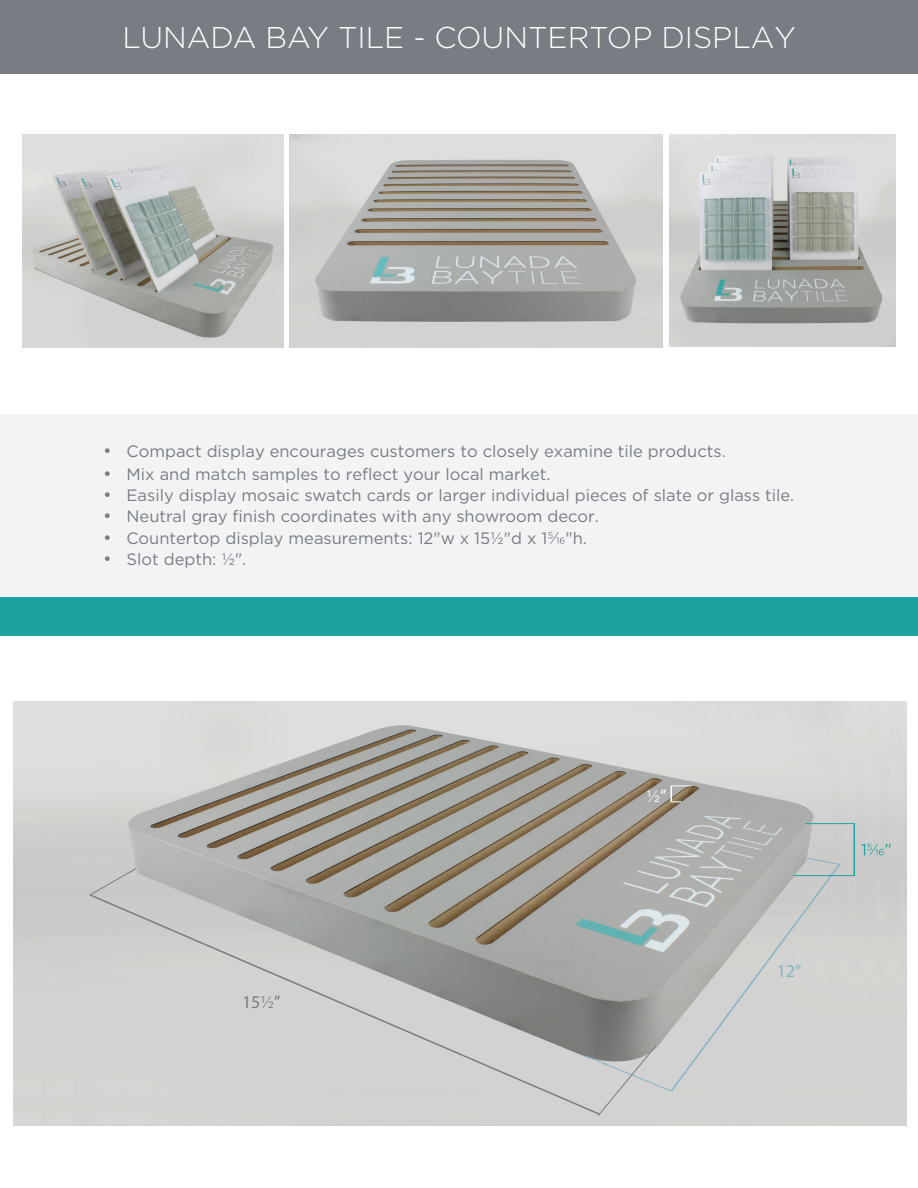
<style>
.page{position:relative;width:918px;height:1188px;background:#fff}
.page>*{position:absolute;margin:0;border:0;box-sizing:border-box;transform-origin:0 0}
.t1{font:300 30px "Gotham";color:#fff}
.t2{font:18px "Myriad Pro";color:#787d83}
.t3{font:18px "Myriad Pro";color:#83b5c7}
.t4{font:16.5px "Gotham";color:#787d83}
.t5{font:16.5px "Gotham";color:#fff}
.s1{font-size:18px}
.s2{font-family:"Gotham";font-size:16.5px}
.s3{font-family:"Myriad Pro";font-size:18px}
</style>
<div class="page">
<div style="left:0;top:0;width:918px;height:74px;background:#787d83"></div>
<div style="left:0;top:414px;width:918px;height:209px;background:#f2f3f4"></div>
<div style="left:0;top:597px;width:918px;height:39px;background:#1ea2a1"></div>
<svg style="left:548px;top:532px;width:17px;height:12px"></svg>
<img style="left:670px;top:135px;width:225px;height:212px">
<img style="left:22px;top:135px;width:261px;height:212px">
<img style="left:290px;top:135px;width:372px;height:212px">
<img style="left:14px;top:702px;width:893px;height:423px">
<svg style="left:88px;top:893px;width:497px;height:223px;background:#bfbfbd"></svg>
<svg style="left:88px;top:867px;width:49px;height:29px"></svg>
<svg style="left:585px;top:857px;width:257px;height:260px;background:#bebfbe"></svg>
<hr style="left:854px;top:823px;width:1px;height:53px;background:#1ea2a1">
<hr style="left:805px;top:823px;width:49px;height:1px;background:#1ea2a1">
<hr style="left:794px;top:875px;width:60px;height:1px;background:#1ea2a1">
<svg style="left:671px;top:786px;width:21px;height:16px"></svg>
<svg style="left:861px;top:844px;width:30px;height:11px"></svg>
<h1 class="t1" style="left:122px;top:18px;width:675px">LUNADA BAY TILE - COUNTERTOP DISPLAY</h1>
<p class="t4" style="left:103px;top:441px;width:624px"><span class="s1">•</span> Compact display encourages customers to closely examine tile products.</p>
<p class="t4" style="left:103px;top:463px;width:449px"><span class="s1">•</span> Mix and match samples to reflect your local market.</p>
<p class="t4" style="left:103px;top:484px;width:693px"><span class="s1">•</span> Easily display mosaic swatch cards or larger individual pieces of slate or glass tile.</p>
<p class="t4" style="left:103px;top:506px;width:497px"><span class="s1">•</span> Neutral gray finish coordinates with any showroom decor.</p>
<p class="t4" style="left:103px;top:527px;width:446px"><span class="s1">•</span> Countertop display measurements: 12"w x 15½"d x 1</p>
<p class="t4" style="left:103px;top:549px;width:145px"><span class="s1">•</span> Slot depth: ½".</p>
<p class="t4" style="left:565px;top:527px;width:23px">"h.</p>
<p class="t2" style="left:242px;top:991px;width:40px">15<span class="s2">½</span>”</p>
<p class="t5" style="left:647px;top:786px;width:21px">½<span class="s3">”</span></p>
<p class="t3" style="left:777px;top:960px;width:26px">12”</p>
</div>
